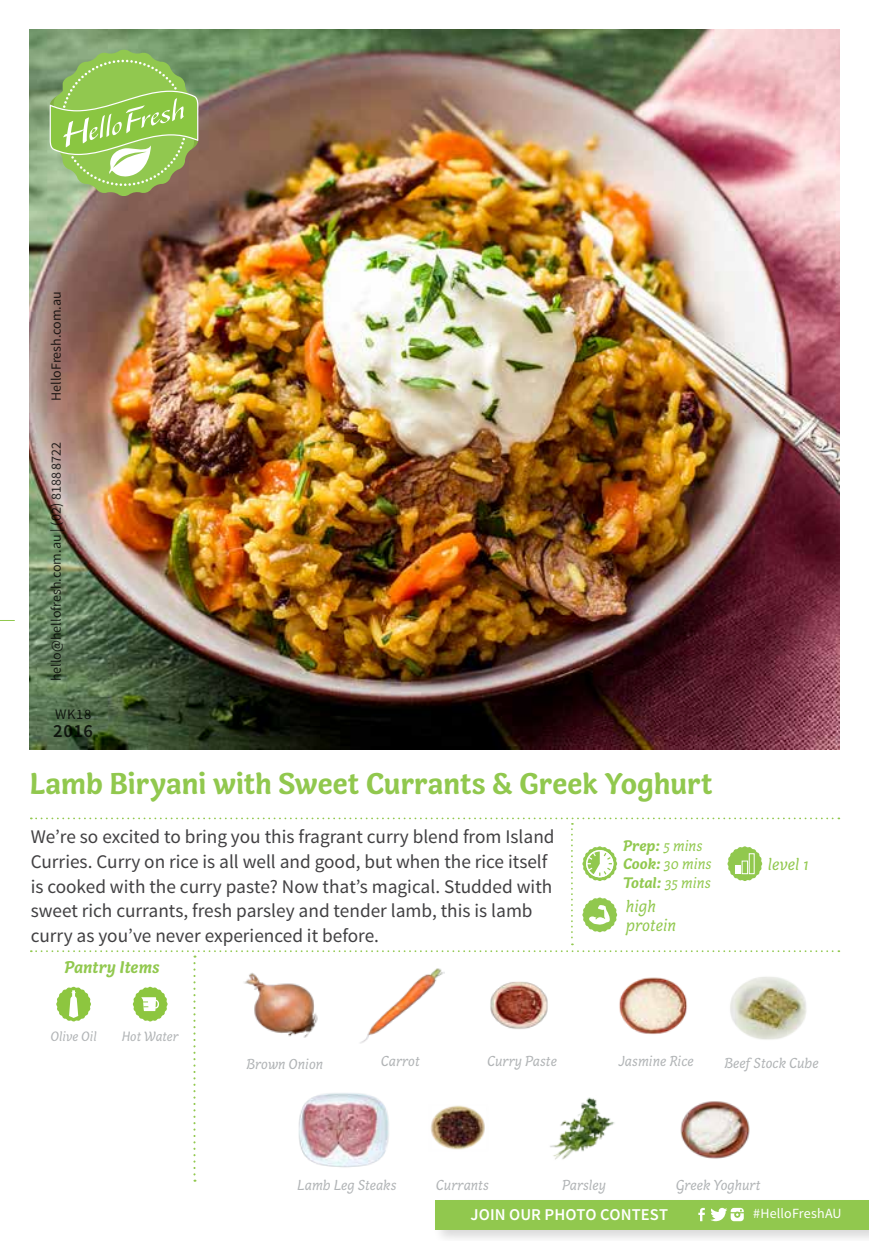
<style>
.page{position:relative;width:869px;height:1241px;background:#fff}
.page>*{position:absolute;margin:0;border:0;box-sizing:border-box;transform-origin:0 0}
.t1{font:700 30.97px "Capucine Basic";letter-spacing:-.005em;color:#91c84e}
.t2{font:19.25px/24.5px "Source Sans Pro";color:#414042}
.t3{font:600 18.55px "Source Sans Pro";color:#000}
.t4{font:italic 17.5px/18.6px "Capucine Basic";color:#91c84e}
.t5{font:italic 700 17.5px "Capucine Basic";color:#91c84e}
.t6{font:600 16.45px "Source Sans Pro";letter-spacing:.005em;color:#fff}
.t7{font:italic 15.75px/18.9px "Capucine Basic";color:#91c84e}
.t8{font:italic 14.88px "Capucine Basic";color:#b1b4b6}
.t9{font:14.53px "Source Sans Pro";color:#000}
.t10{font:14px "Source Sans Pro";color:#000}
.t11{font:italic 14px "Capucine Basic";color:#b1b4b6}
.t12{font:14px "Source Sans Pro";letter-spacing:.01em;color:#fff}
.s1{font-weight:700}
</style>
<div class="page">
<img style="left:30px;top:30px;width:808px;height:719px">
<svg style="left:0;top:620px;width:14px;height:1px"></svg>
<svg style="left:50px;top:50px;width:148px;height:146px;background:#98c166"></svg>
<div style="left:432px;top:1197px;width:436px;height:43px;background:#000;opacity:.15"></div>
<div style="left:435px;top:1199px;width:433px;height:29px;background:#91c84e"></div>
<svg style="left:698px;top:1207px;width:6px;height:13px"></svg>
<svg style="left:710px;top:1207px;width:33px;height:13px"></svg>
<svg style="left:31px;top:817px;width:808px;height:364px"></svg>
<p class="t10" style="left:47px;top:401px;width:111px;rotate:-90deg">HelloFresh.com.au</p>
<p class="t10" style="left:47px;top:681px;width:241px;rotate:-90deg">hello@hellofresh.com.au | (02) 8188 8722</p>
<p class="t9" style="left:55px;top:705px;width:38px">WK18</p>
<p class="t3" style="left:53px;top:719px;width:41px">2016</p>
<h1 class="t1" style="left:30px;top:759px;width:684px">Lamb Biryani with Sweet Currants &amp; Greek Yoghurt</h1>
<p class="t2" style="left:31px;top:825px;width:525px">We’re so excited to bring you this fragrant curry blend from Island Curries. Curry on rice is all well and good, but when the rice itself is cooked with the curry paste? Now that’s magical. Studded with sweet rich currants, fresh parsley and tender lamb, this is lamb curry as you’ve never experienced it before.</p>
<p class="t7" style="left:623px;top:836px;width:90px"><span class="s1">Prep:</span> 5 mins<br><span class="s1">Cook:</span> 30 mins<br><span class="s1">Total:</span> 35 mins</p>
<p class="t4" style="left:625px;top:897px;width:52px">high protein</p>
<p class="t5" style="left:64px;top:954px;width:97px">Pantry Items</p>
<p class="t11" style="left:50px;top:1026px;width:48px">Olive Oil</p>
<p class="t11" style="left:122px;top:1026px;width:58px">Hot Water</p>
<p class="t4" style="left:767px;top:855px;width:42px">level 1</p>
<p class="t8" style="left:618px;top:1050px;width:77px">Jasmine Rice</p>
<p class="t8" style="left:246px;top:1052px;width:78px">Brown Onion</p>
<p class="t8" style="left:380px;top:1050px;width:40px">Carrot</p>
<p class="t8" style="left:724px;top:1052px;width:96px">Beef Stock Cube</p>
<p class="t8" style="left:487px;top:1050px;width:71px">Curry Paste</p>
<p class="t8" style="left:297px;top:1174px;width:101px">Lamb Leg Steaks</p>
<p class="t8" style="left:435px;top:1174px;width:54px">Currants</p>
<p class="t8" style="left:562px;top:1174px;width:45px">Parsley</p>
<p class="t8" style="left:675px;top:1174px;width:86px">Greek Yoghurt</p>
<p class="t6" style="left:470px;top:1203px;width:199px">JOIN OUR PHOTO CONTEST</p>
<p class="t12" style="left:753px;top:1204px;width:90px">#HelloFreshAU</p>
</div>
